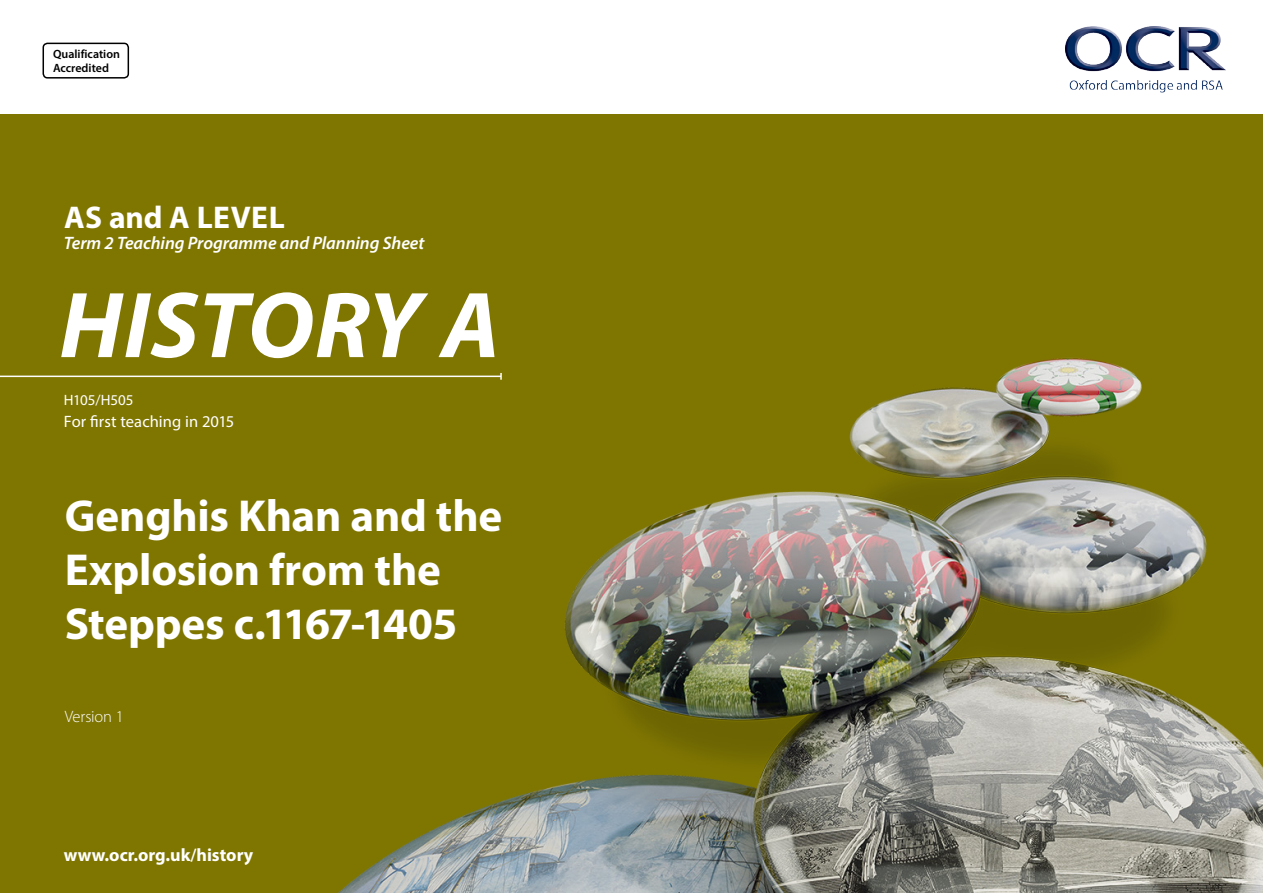
<style>
.page{position:relative;width:1263px;height:893px;background:#fff}
.page>*{position:absolute;margin:0;border:0;box-sizing:border-box;transform-origin:0 0}
.Cover_main{font:italic 700 94.5px "Myriad Pro";color:#fff}
.Cover_main-2{font:700 45px/54px "Myriad Pro";letter-spacing:-.005em;color:#fff}
.Cover_1{font:700 31.5px "Myriad Pro";letter-spacing:.015em;color:#fff}
.t1{font:italic 600 18px "Myriad Pro";letter-spacing:-.005em;color:#fff}
.t2{font:700 18px "Myriad Pro";color:#fff}
.code_text{font:16.5px "Myriad Pro";letter-spacing:.005em;color:#fff}
.Cover_main-3{font:300 16.5px "Myriad Pro";letter-spacing:-.01em;color:#fff}
.code_text-2{font:15px "Myriad Pro";color:#fff}
.t3{font:600 12px "Myriad Pro";color:#000}
.s1{font-weight:600}
</style>
<div class="page">
<div style="left:0;top:115px;width:1263px;height:778px;background:#7f7602"></div>
<img style="left:332px;top:358px;width:931px;height:535px">
<img style="left:1065px;top:26px;width:161px;height:67px">
<div style="left:43px;top:43px;width:86px;height:36px;border:2px solid #000;border-radius:4px"></div>
<hr style="left:0;top:376px;width:501px;height:1px;background:#fff">
<svg style="left:500px;top:373px;width:2px;height:7px"></svg>
<p class="t3" style="left:53px;top:47px;width:68px">Qualification</p>
<p class="t3" style="left:53px;top:60px;width:57px">Accredited</p>
<p class="Cover_1" style="left:64px;top:197px;width:222px">AS and A LEVEL</p>
<p class="t1" style="left:64px;top:232px;width:362px">Term 2 Teaching Programme and Planning Sheet</p>
<p class="Cover_main" style="left:59px;top:264px;width:442px">HISTORY A</p>
<h4 class="code_text-2" style="left:64px;top:390px;width:71px">H105/H505</h4>
<h4 class="code_text" style="left:64px;top:411px;width:172px">For first teaching in 2015</h4>
<p class="Cover_main-2" style="left:65px;top:488px;width:439px">Genghis Khan and the<br>Explosion from the<br>Steppes c.1167-1405</p>
<p class="Cover_main-3" style="left:65px;top:706px;width:60px">Version 1</p>
<p class="t2" style="left:64px;top:843px;width:191px">www.ocr.org.uk<span class="s1">/</span>history</p>
</div>
